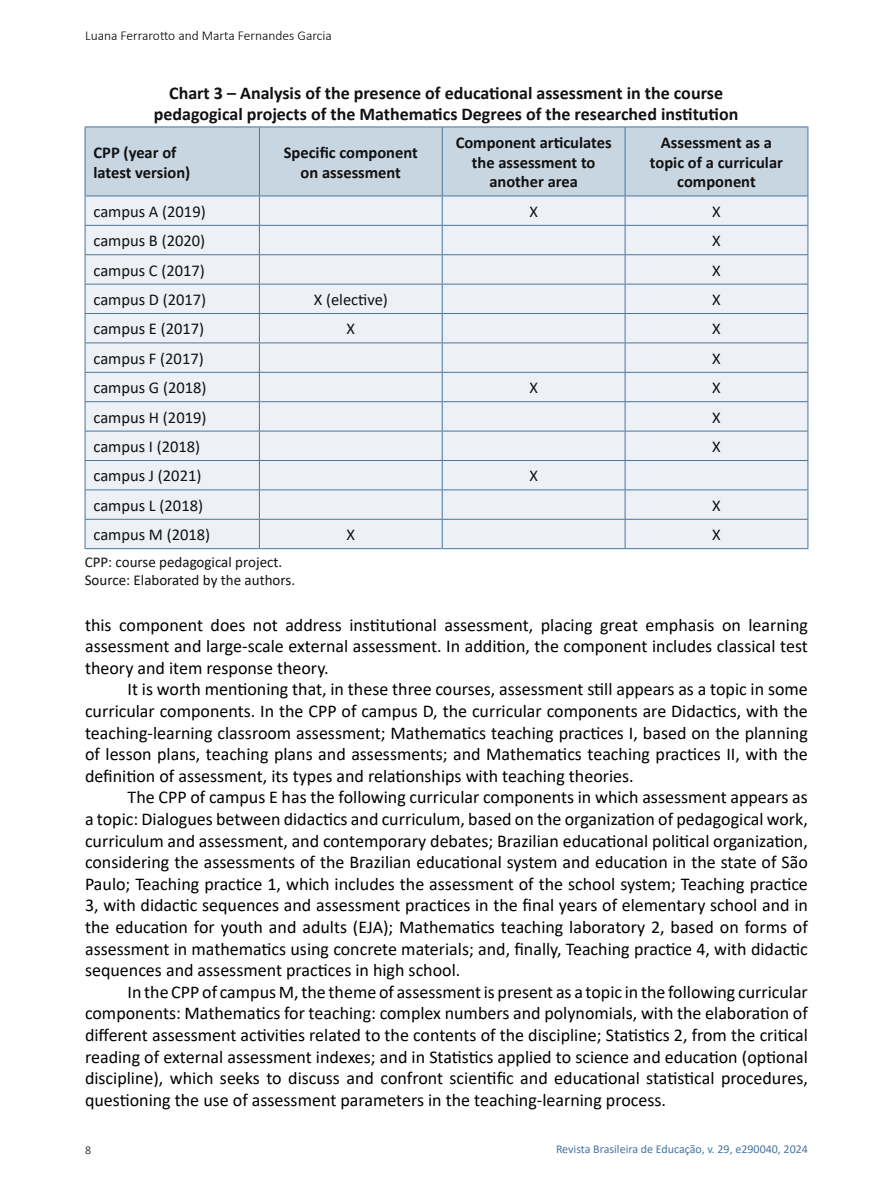
<style>
.page{position:relative;width:893px;height:1191px;background:#fff}
.page>*{position:absolute;margin:0;border:0;box-sizing:border-box;transform-origin:0 0}
.t1{font:18px/21.6px "Calibri";color:#000;text-align:justify}
.t2{font:700 18px/21.6px "Calibri";color:#111;text-align:center}
.t3{font:16.5px "Calibri";color:#111}
.t4{font:700 16.5px/19.8px "Calibri";color:#111;text-align:center}
.t5{font:15px/18px "Calibri";color:#111}
.t6{font:300 13.5px "Calibri";color:#000}
.t7{font:12px "Calibri";color:#47769f}
.t8{font:12px "Calibri";color:#414042}
</style>
<div class="page">
<div style="left:86px;top:128px;width:721px;height:68px;background:#c8d6e2"></div>
<div style="left:86px;top:197px;width:721px;height:351px;background:#edf1f5"></div>
<hr style="left:85px;top:127px;width:174px;height:1px;background:#47769f">
<hr style="left:85px;top:127px;width:1px;height:69px;background:#47769f">
<hr style="left:259px;top:127px;width:183px;height:1px;background:#47769f">
<hr style="left:259px;top:127px;width:1px;height:69px;background:#47769f">
<hr style="left:442px;top:127px;width:183px;height:1px;background:#47769f">
<hr style="left:442px;top:127px;width:1px;height:69px;background:#47769f">
<hr style="left:625px;top:127px;width:183px;height:1px;background:#47769f">
<hr style="left:625px;top:127px;width:1px;height:69px;background:#47769f">
<hr style="left:807px;top:127px;width:1px;height:69px;background:#47769f">
<hr style="left:85px;top:196px;width:174px;height:1px;background:#47769f">
<hr style="left:259px;top:196px;width:183px;height:1px;background:#47769f">
<hr style="left:442px;top:196px;width:183px;height:1px;background:#47769f">
<hr style="left:625px;top:196px;width:183px;height:1px;background:#47769f">
<hr style="left:85px;top:225px;width:174px;height:1px;background:#47769f">
<hr style="left:259px;top:225px;width:183px;height:1px;background:#47769f">
<hr style="left:442px;top:225px;width:183px;height:1px;background:#47769f">
<hr style="left:625px;top:225px;width:183px;height:1px;background:#47769f">
<hr style="left:85px;top:254px;width:174px;height:1px;background:#47769f">
<hr style="left:259px;top:254px;width:183px;height:1px;background:#47769f">
<hr style="left:442px;top:254px;width:183px;height:1px;background:#47769f">
<hr style="left:625px;top:254px;width:183px;height:1px;background:#47769f">
<hr style="left:85px;top:284px;width:174px;height:1px;background:#47769f">
<hr style="left:259px;top:284px;width:183px;height:1px;background:#47769f">
<hr style="left:442px;top:284px;width:183px;height:1px;background:#47769f">
<hr style="left:625px;top:284px;width:183px;height:1px;background:#47769f">
<hr style="left:85px;top:313px;width:174px;height:1px;background:#47769f">
<hr style="left:259px;top:313px;width:183px;height:1px;background:#47769f">
<hr style="left:442px;top:313px;width:183px;height:1px;background:#47769f">
<hr style="left:625px;top:313px;width:183px;height:1px;background:#47769f">
<hr style="left:85px;top:342px;width:174px;height:1px;background:#47769f">
<hr style="left:259px;top:342px;width:183px;height:1px;background:#47769f">
<hr style="left:442px;top:342px;width:183px;height:1px;background:#47769f">
<hr style="left:625px;top:342px;width:183px;height:1px;background:#47769f">
<hr style="left:85px;top:372px;width:174px;height:1px;background:#47769f">
<hr style="left:259px;top:372px;width:183px;height:1px;background:#47769f">
<hr style="left:442px;top:372px;width:183px;height:1px;background:#47769f">
<hr style="left:625px;top:372px;width:183px;height:1px;background:#47769f">
<hr style="left:85px;top:401px;width:174px;height:1px;background:#47769f">
<hr style="left:259px;top:401px;width:183px;height:1px;background:#47769f">
<hr style="left:442px;top:401px;width:183px;height:1px;background:#47769f">
<hr style="left:625px;top:401px;width:183px;height:1px;background:#47769f">
<hr style="left:85px;top:431px;width:174px;height:1px;background:#47769f">
<hr style="left:259px;top:431px;width:183px;height:1px;background:#47769f">
<hr style="left:442px;top:431px;width:183px;height:1px;background:#47769f">
<hr style="left:625px;top:431px;width:183px;height:1px;background:#47769f">
<hr style="left:85px;top:460px;width:174px;height:1px;background:#47769f">
<hr style="left:259px;top:460px;width:183px;height:1px;background:#47769f">
<hr style="left:442px;top:460px;width:183px;height:1px;background:#47769f">
<hr style="left:625px;top:460px;width:183px;height:1px;background:#47769f">
<hr style="left:85px;top:489px;width:174px;height:1px;background:#47769f">
<hr style="left:259px;top:489px;width:183px;height:1px;background:#47769f">
<hr style="left:442px;top:489px;width:183px;height:1px;background:#47769f">
<hr style="left:625px;top:489px;width:183px;height:1px;background:#47769f">
<hr style="left:85px;top:519px;width:174px;height:1px;background:#47769f">
<svg style="left:85px;top:196px;width:1px;height:352px"></svg>
<hr style="left:259px;top:519px;width:183px;height:1px;background:#47769f">
<svg style="left:259px;top:196px;width:1px;height:352px"></svg>
<hr style="left:442px;top:519px;width:183px;height:1px;background:#47769f">
<svg style="left:442px;top:196px;width:1px;height:352px"></svg>
<hr style="left:625px;top:519px;width:183px;height:1px;background:#47769f">
<svg style="left:625px;top:196px;width:1px;height:352px"></svg>
<svg style="left:807px;top:196px;width:1px;height:352px"></svg>
<hr style="left:85px;top:548px;width:174px;height:1px;background:#47769f">
<hr style="left:259px;top:548px;width:183px;height:1px;background:#47769f">
<hr style="left:442px;top:548px;width:183px;height:1px;background:#47769f">
<hr style="left:625px;top:548px;width:183px;height:1px;background:#47769f">
<p class="t6" style="left:85px;top:27px;width:248px">Luana Ferrarotto and Marta Fernandes Garcia</p>
<p class="t2" style="left:154px;top:82px;width:586px">Chart 3 – Analysis of the presence of educational assessment in the course pedagogical projects of the Mathematics Degrees of the researched institution</p>
<p class="t4" style="left:94px;top:142px;width:98px;text-align:left">CPP (year of latest version)</p>
<p class="t4" style="left:284px;top:142px;width:136px">Specific component on assessment</p>
<p class="t4" style="left:456px;top:132px;width:157px">Component articulates the assessment to another area</p>
<p class="t4" style="left:650px;top:132px;width:135px">Assessment as a topic of a curricular component</p>
<p class="t3" style="left:94px;top:200px;width:114px">campus A (2019)</p>
<p class="t3" style="left:529px;top:200px;width:10px">X</p>
<p class="t3" style="left:712px;top:200px;width:10px">X</p>
<p class="t3" style="left:94px;top:229px;width:113px">campus B (2020)</p>
<p class="t3" style="left:712px;top:229px;width:10px">X</p>
<p class="t3" style="left:94px;top:259px;width:113px">campus C (2017)</p>
<p class="t3" style="left:712px;top:259px;width:10px">X</p>
<p class="t3" style="left:94px;top:288px;width:114px">campus D (2017)</p>
<p class="t3" style="left:314px;top:288px;width:76px">X (elective)</p>
<p class="t3" style="left:712px;top:288px;width:10px">X</p>
<p class="t3" style="left:94px;top:317px;width:112px">campus E (2017)</p>
<p class="t3" style="left:346px;top:317px;width:10px">X</p>
<p class="t3" style="left:712px;top:317px;width:10px">X</p>
<p class="t3" style="left:94px;top:347px;width:112px">campus F (2017)</p>
<p class="t3" style="left:712px;top:347px;width:10px">X</p>
<p class="t3" style="left:94px;top:376px;width:115px">campus G (2018)</p>
<p class="t3" style="left:529px;top:376px;width:10px">X</p>
<p class="t3" style="left:712px;top:376px;width:10px">X</p>
<p class="t3" style="left:94px;top:406px;width:114px">campus H (2019)</p>
<p class="t3" style="left:712px;top:406px;width:10px">X</p>
<p class="t3" style="left:94px;top:435px;width:108px">campus I (2018)</p>
<p class="t3" style="left:712px;top:435px;width:10px">X</p>
<p class="t3" style="left:94px;top:464px;width:109px">campus J (2021)</p>
<p class="t3" style="left:529px;top:464px;width:10px">X</p>
<p class="t3" style="left:94px;top:494px;width:111px">campus L (2018)</p>
<p class="t3" style="left:712px;top:494px;width:10px">X</p>
<p class="t3" style="left:94px;top:523px;width:118px">campus M (2018)</p>
<p class="t3" style="left:346px;top:523px;width:10px">X</p>
<p class="t3" style="left:712px;top:523px;width:10px">X</p>
<p class="t5" style="left:85px;top:552px;width:212px">CPP: course pedagogical project.<br>Source: Elaborated by the authors.</p>
<p class="t1" style="left:85px;top:613px;width:724px">this component does not address institutional assessment, placing great emphasis on learning assessment and large-scale external assessment. In addition, the component includes classical test theory and item response theory.</p>
<p class="t1" style="left:85px;top:678px;width:724px;text-indent:43px">It is worth mentioning that, in these three courses, assessment still appears as a topic in some curricular components. In the CPP of campus D, the curricular components are Didactics, with the teaching-learning classroom assessment; Mathematics teaching practices I, based on the planning of lesson plans, teaching plans and assessments; and Mathematics teaching practices II, with the definition of assessment, its types and relationships with teaching theories.</p>
<p class="t1" style="left:85px;top:786px;width:724px;text-indent:43px">The CPP of campus E has the following curricular components in which assessment appears as a topic: Dialogues between didactics and curriculum, based on the organization of pedagogical work, curriculum and assessment, and contemporary debates; Brazilian educational political organization, considering the assessments of the Brazilian educational system and education in the state of São Paulo; Teaching practice 1, which includes the assessment of the school system; Teaching practice 3, with didactic sequences and assessment practices in the final years of elementary school and in the education for youth and adults (EJA); Mathematics teaching laboratory 2, based on forms of assessment in mathematics using concrete materials; and, finally, Teaching practice 4, with didactic sequences and assessment practices in high school.</p>
<p class="t1" style="left:85px;top:980px;width:724px;text-indent:43px">In the CPP of campus M, the theme of assessment is present as a topic in the following curricular components: Mathematics for teaching: complex numbers and polynomials, with the elaboration of different assessment activities related to the contents of the discipline; Statistics 2, from the critical reading of external assessment indexes; and in Statistics applied to science and education (optional discipline), which seeks to discuss and confront scientific and educational statistical procedures, questioning the use of assessment parameters in the teaching-learning process.</p>
<p class="t8" style="left:85px;top:1141px;width:8px">8</p>
<p class="t7" style="left:556px;top:1141px;width:253px">Revista Brasileira de Educação, v. 29, e290040, 2024</p>
</div>
